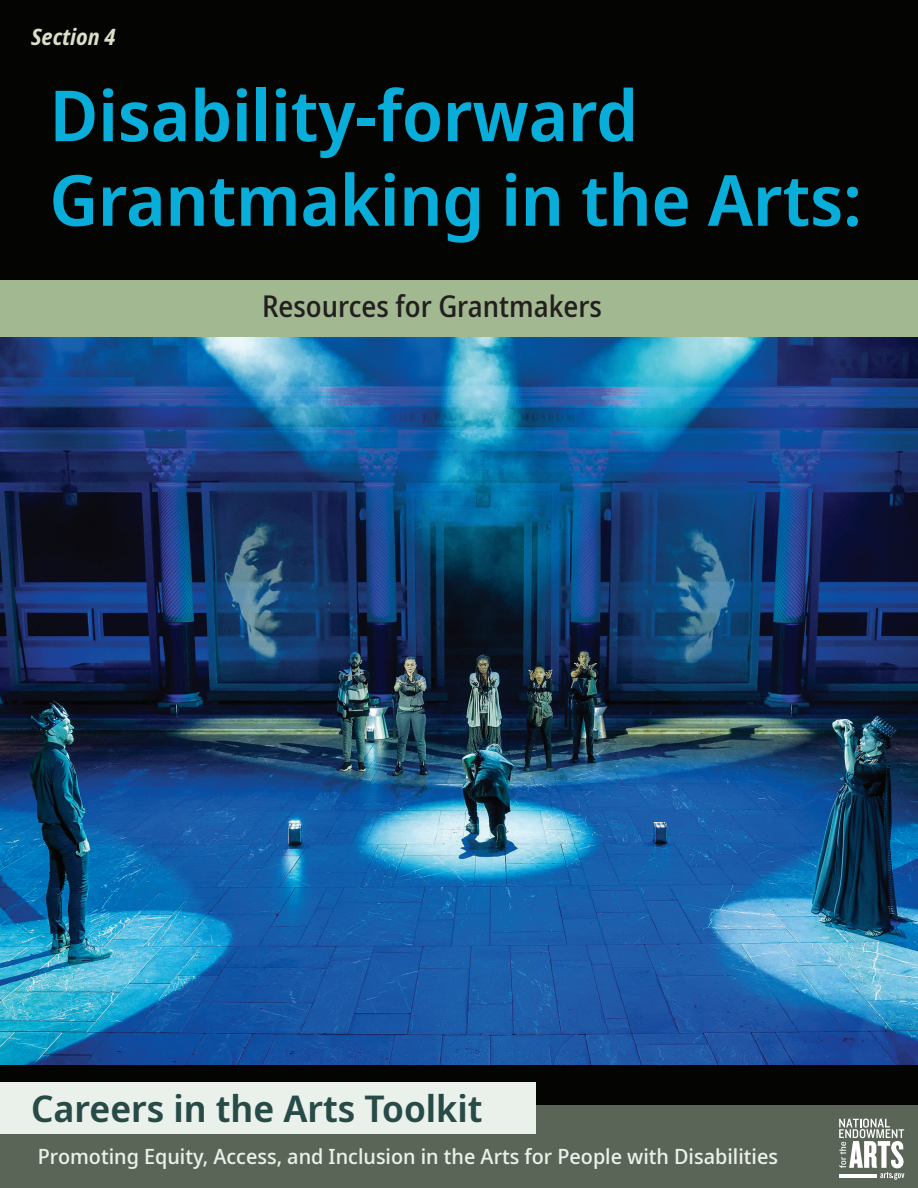
<style>
.page{position:relative;width:918px;height:1188px;background:#040503}
.page>*{position:absolute;margin:0;border:0;box-sizing:border-box;transform-origin:0 0}
.t1{font:600 70.5px/84.6px "Noto Sans Display";color:#08add9}
.Toolkit1{font:600 37.5px "Noto Sans Display";color:#284b48}
.Title2{font:500 semi-condensed 30px "Noto Sans Display";color:#231f20}
.Normal1{font:italic 700 semi-condensed 22.5px "Noto Sans Display";color:#dde0c8}
.Toolkit2{font:500 21px "Noto Sans Display";color:#eaf0ea}
</style>
<div class="page">
<div style="left:0;top:1106px;width:918px;height:82px;background:#5a6457"></div>
<div style="left:0;top:280px;width:918px;height:100px;background:#a2b890"></div>
<div style="left:0;top:1082px;width:535px;height:52px;background:#eaf0ea"></div>
<img style="left:0;top:337px;width:918px;height:728px">
<svg style="left:839px;top:1119px;width:65px;height:61px"></svg>
<p class="Normal1" style="left:31px;top:21px;width:86px">Section 4</p>
<h1 class="t1" style="left:50px;top:75px;width:814px">Disability-forward<br>Grantmaking in the Arts:</h1>
<h1 class="Title2" style="left:262px;top:285px;width:341px">Resources for Grantmakers</h1>
<p class="Toolkit1" style="left:31px;top:1082px;width:453px">Careers in the Arts Toolkit</p>
<p class="Toolkit2" style="left:38px;top:1141px;width:742px">Promoting Equity, Access, and Inclusion in the Arts for People with Disabilities</p>
</div>
